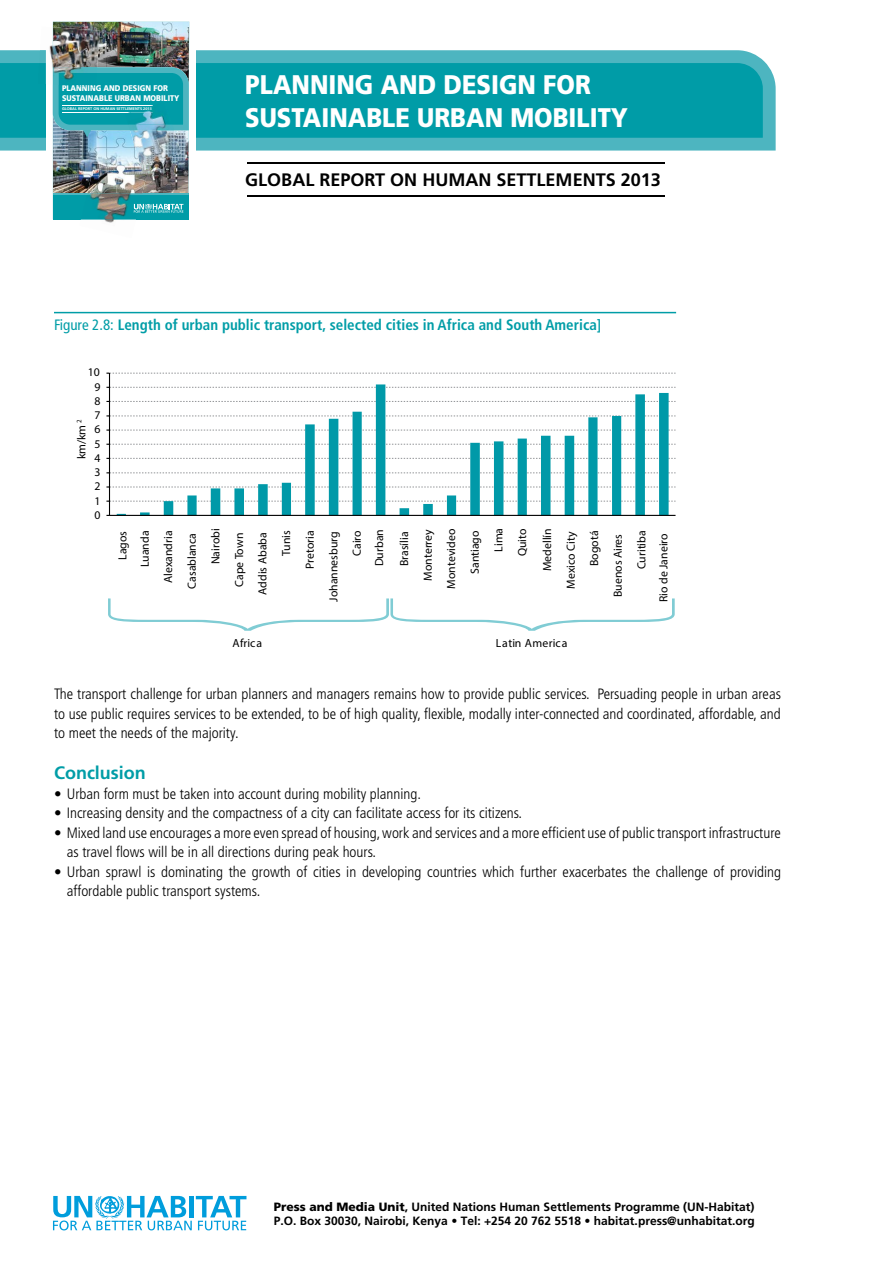
<style>
.page{position:relative;width:893px;height:1263px;background:#fff}
.page>*{position:absolute;margin:0;border:0;box-sizing:border-box;transform-origin:0 0}
.t1{font:900 27px/32.4px "Frutiger LT Std";color:#fff;scale:.88 1}
.t2{font:700 18px "Frutiger LT Std";color:#000}
.t3{font:700 18px "Frutiger LT Std";color:#009da7}
.t4{font:300 condensed 15px/19.5px "Frutiger LT Std";color:#000}
.t5{font:700 condensed 15px "Frutiger LT Std";color:#009da7}
.t6{font:700 12px/14.4px "Frutiger LT Std";color:#000}
.t7{font:11.85px/23.5px "Helvetica Neue";color:#000;text-align:center}
.t8{font:11.85px "Helvetica Neue";letter-spacing:.025em;color:#000}
.t9{font:900 8.25px/9.9px "Frutiger LT Std";color:#fff;scale:.88 1}
.t10{font:700 3.9px "Frutiger LT Std";color:#fff}
.t11{font:700 3.75px "Frutiger LT Std";color:#fff}
.s1{font-weight:400}
.s2{font-weight:900}
</style>
<div class="page">
<svg style="left:0;top:50px;width:776px;height:101px;background:#18a4ae"></svg>
<hr style="left:247px;top:163px;width:417px;height:1px;background:#000">
<hr style="left:247px;top:195px;width:417px;height:1px;background:#000">
<div style="left:46px;top:15px;width:149px;height:211px;background:#fff"></div>
<img style="left:38px;top:63px;width:8px;height:21px">
<svg style="left:39px;top:50px;width:7px;height:13px"></svg>
<img style="left:49px;top:27px;width:4px;height:58px">
<img style="left:79px;top:219px;width:35px;height:4px">
<img style="left:53px;top:22px;width:136px;height:197px">
<img style="left:87px;top:194px;width:55px;height:1px">
<img style="left:81px;top:219px;width:55px;height:1px">
<svg style="left:53px;top:1196px;width:193px;height:34px"></svg>
<hr style="left:54px;top:312px;width:622px;height:1px;background:#009da7">
<svg style="left:117px;top:384px;width:552px;height:131px"></svg>
<hr style="left:109px;top:373px;width:1px;height:142px;background:#000">
<svg style="left:106px;top:501px;width:569px;height:1px"></svg>
<svg style="left:106px;top:486px;width:569px;height:2px"></svg>
<svg style="left:106px;top:472px;width:569px;height:1px"></svg>
<svg style="left:106px;top:458px;width:569px;height:1px"></svg>
<svg style="left:106px;top:444px;width:569px;height:1px"></svg>
<svg style="left:106px;top:429px;width:569px;height:2px"></svg>
<svg style="left:106px;top:415px;width:569px;height:2px"></svg>
<svg style="left:106px;top:401px;width:569px;height:1px"></svg>
<svg style="left:106px;top:387px;width:569px;height:1px"></svg>
<svg style="left:106px;top:373px;width:569px;height:1px"></svg>
<hr style="left:110px;top:515px;width:565px;height:1px;background:#000">
<svg style="left:108px;top:598px;width:567px;height:33px"></svg>
<p class="t9" style="left:62px;top:83px;width:135px">PLANNING AND DESIGN FOR<br>SUSTAINABLE URBAN MOBILITY</p>
<p class="t10" style="left:62px;top:106px;width:91px">GLOBAL REPORT ON HUMAN SETTLEMENTS 2013</p>
<p class="t11" style="left:59px;top:108px;width:88px">GLOBAL REPORT ON HUMAN SETTLEMENTS 2013</p>
<h1 class="t1" style="left:245px;top:69px;width:437px">PLANNING AND DESIGN FOR<br>SUSTAINABLE URBAN MOBILITY</h1>
<p class="t2" style="left:245px;top:169px;width:417px">GLOBAL REPORT ON HUMAN SETTLEMENTS 2013</p>
<p class="t5" style="left:54px;top:316px;width:549px"><span class="s1">Figure 2.8:</span> Length of urban public transport, selected cities in Africa and South America]</p>
<p class="t7" style="left:88px;top:360px;width:14px">10</p>
<p class="t7" style="left:94px;top:375px;width:8px">9</p>
<p class="t7" style="left:70px;top:459px;width:41px;rotate:-90deg">km/km <sup>2</sup></p>
<p class="t7" style="left:94px;top:389px;width:8px">8</p>
<p class="t7" style="left:94px;top:403px;width:8px">7</p>
<p class="t7" style="left:94px;top:417px;width:8px">6</p>
<p class="t7" style="left:94px;top:432px;width:8px">5</p>
<p class="t7" style="left:94px;top:446px;width:8px">4</p>
<p class="t7" style="left:94px;top:460px;width:8px">3</p>
<p class="t7" style="left:94px;top:474px;width:8px">2</p>
<p class="t7" style="left:94px;top:489px;width:8px">1</p>
<p class="t7" style="left:94px;top:503px;width:8px">0</p>
<p class="t7" style="left:111px;top:567px;width:38px;line-height:22.2px;rotate:-90deg">Lagos<br>Luanda</p>
<p class="t7" style="left:156px;top:583px;width:54px;rotate:-90deg">Alexandria</p>
<p class="t7" style="left:180px;top:589px;width:57px;rotate:-90deg">Casablanca</p>
<p class="t7" style="left:204px;top:564px;width:37px;rotate:-90deg">Nairobi</p>
<p class="t7" style="left:227px;top:587px;width:55px;rotate:-90deg">Cape Town</p>
<p class="t7" style="left:251px;top:595px;width:64px;rotate:-90deg">Addis Ababa</p>
<p class="t7" style="left:274px;top:555px;width:27px;rotate:-90deg">Tunis</p>
<p class="t7" style="left:298px;top:569px;width:40px;rotate:-90deg">Pretoria</p>
<p class="t7" style="left:321px;top:602px;width:72px;rotate:-90deg">Johannesburg</p>
<p class="t7" style="left:345px;top:556px;width:27px;rotate:-90deg">Cairo</p>
<p class="t7" style="left:366px;top:566px;width:39px;line-height:25px;text-align:left;rotate:-90deg">Durban<br>Brasília</p>
<p class="t7" style="left:416px;top:588px;width:62px;text-align:right;rotate:-90deg">Monterrey<br>Montevideo<br>Santiago<br>Lima<br>Quito</p>
<p class="t7" style="left:535px;top:571px;width:44px;rotate:-90deg">Medellín</p>
<p class="t7" style="left:559px;top:589px;width:58px;rotate:-90deg">Mexico City</p>
<p class="t7" style="left:582px;top:566px;width:37px;rotate:-90deg">Bogotá</p>
<p class="t7" style="left:606px;top:597px;width:65px;rotate:-90deg">Buenos Aires</p>
<p class="t7" style="left:629px;top:569px;width:40px;rotate:-90deg">Curitiba</p>
<p class="t7" style="left:652px;top:602px;width:70px;rotate:-90deg">Rio de Janeiro</p>
<p class="t7" style="left:232px;top:631px;width:31px">Africa</p>
<p class="t8" style="left:496px;top:636px;width:73px">Latin America</p>
<p class="t4" style="left:54px;top:684px;width:728px;text-align:justify">The transport challenge for urban planners and managers remains how to provide public services. Persuading people in urban areas to use public requires services to be extended, to be of high quality, flexible, modally inter-connected and coordinated, affordable, and to meet the needs of the majority.</p>
<p class="t3" style="left:54px;top:762px;width:93px">Conclusion</p>
<p class="t4" style="left:54px;top:784px;width:368px">• Urban form must be taken into account during mobility planning.</p>
<p class="t4" style="left:54px;top:803px;width:470px">• Increasing density and the compactness of a city can facilitate access for its citizens.</p>
<p class="t4" style="left:67px;top:823px;width:716px;text-indent:-13px">• Mixed land use encourages a more even spread of housing,work and services and a more efficient use of public transport infrastructure as travel flows will be in all directions during peak hours.</p>
<p class="t4" style="left:67px;top:862px;width:716px;text-indent:-13px">• Urban sprawl is dominating the growth of cities in developing countries which further exacerbates the challenge of providing affordable public transport systems.</p>
<p class="t6" style="left:274px;top:1199px;width:483px"><span class="s2">Press and Media Unit</span>, United Nations Human Settlements Programme (UN-Habitat)<br>P.O. Box 30030, Nairobi, Kenya • Tel: +254 20 762 5518 • habitat.press@unhabitat.org</p>
</div>
